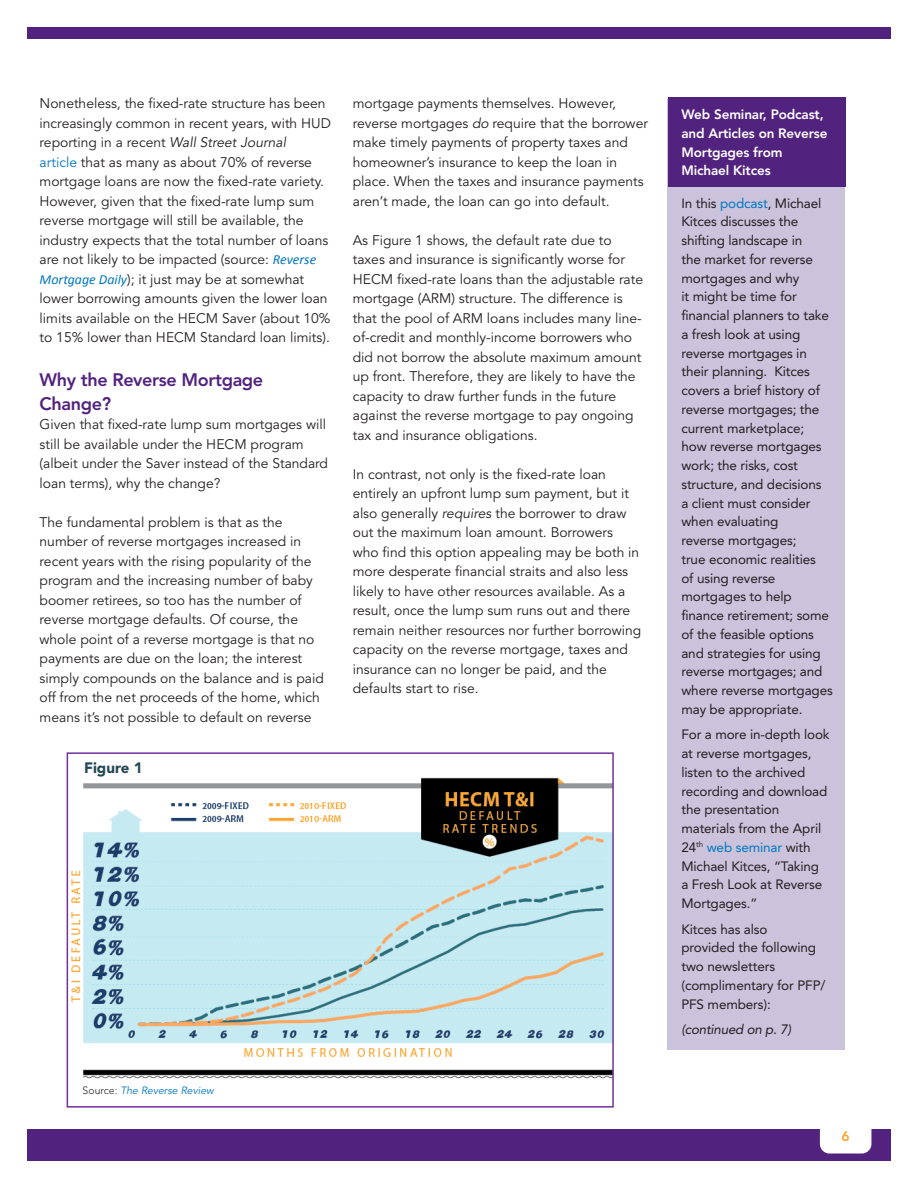
<style>
.page{position:relative;width:918px;height:1188px;background:#fff}
.page>*{position:absolute;margin:0;border:0;box-sizing:border-box;transform-origin:0 0}
.t1{font:800 18px/24px "Avenir";letter-spacing:-.02em;color:#52227f}
.t2{font:900 15px "Avenir";color:#244753}
.t3{font:13.8px/19.5px "Avenir";color:#231f20}
.t4{font:800 13.8px "Avenir";color:#faa633}
.t5{font:13.5px/18.8px "Avenir";letter-spacing:-.01em;color:#231f20}
.t6{font:800 13.5px/18.8px "Avenir";letter-spacing:-.01em;color:#fff}
.t7{font:italic 13.5px "Avenir";letter-spacing:-.02em;color:#231f20}
.t8{font:italic 10.5px "Avenir";color:#0077c0}
.s1{font-style:italic}
.s2{color:#0077c0}
.s3{font-family:"Calibri";font-style:italic;color:#0077c0}
.s4{font-weight:300;font-style:normal;color:#231f20}
</style>
<div class="page">
<div style="left:27px;top:27px;width:864px;height:12px;background:#52227f"></div>
<div style="left:27px;top:1129px;width:864px;height:32px;background:#52227f"></div>
<svg style="left:820px;top:1129px;width:51px;height:25px"></svg>
<div style="left:667px;top:98px;width:178px;height:951px;background:#cbc2dc"></div>
<div style="left:668px;top:98px;width:178px;height:89px;background:#52227f"></div>
<img style="left:71px;top:777px;width:540px;height:302px">
<div style="left:67px;top:752px;width:547px;height:356px;border:2px solid #7030a0"></div>
<p class="t3" style="left:40px;top:94px;width:293px">Nonetheless, the fixed-rate structure has been increasingly common in recent years, with HUD reporting in a recent <span class="s1">Wall Street Journal<br></span><span class="s2">article</span> that as many as about 70% of reverse mortgage loans are now the fixed-rate variety.<br>However, given that the fixed-rate lump sum reverse mortgage will still be available, the industry expects that the total number of loans are not likely to be impacted (source: <span class="s3">Reverse Mortgage Daily</span>); it just may be at somewhat lower borrowing amounts given the lower loan limits available on the HECM Saver (about 10% to 15% lower than HECM Standard loan limits).</p>
<h1 class="t1" style="left:40px;top:368px;width:225px">Why the Reverse Mortgage<br>Change?</h1>
<p class="t3" style="left:40px;top:415px;width:290px">Given that fixed-rate lump sum mortgages will still be available under the HECM program (albeit under the Saver instead of the Standard loan terms), why the change?</p>
<p class="t3" style="left:40px;top:513px;width:286px">The fundamental problem is that as the number of reverse mortgages increased in recent years with the rising popularity of the program and the increasing number of baby boomer retirees, so too has the number of reverse mortgage defaults. Of course, the whole point of a reverse mortgage is that no payments are due on the loan; the interest simply compounds on the balance and is paid off from the net proceeds of the home, which means it’s not possible to default on reverse</p>
<p class="t2" style="left:84px;top:759px;width:60px">Figure 1</p>
<p class="t3" style="left:353px;top:94px;width:297px">mortgage payments themselves. However, reverse mortgages <span class="s1">do</span> require that the borrower make timely payments of property taxes and homeowner’s insurance to keep the loan in place. When the taxes and insurance payments aren’t made, the loan can go into default.</p>
<p class="t3" style="left:353px;top:231px;width:292px">As Figure 1 shows, the default rate due to taxes and insurance is significantly worse for HECM fixed-rate loans than the adjustable rate mortgage (ARM) structure. The difference is that the pool of ARM loans includes many line&shy;of-credit and monthly-income borrowers who did not borrow the absolute maximum amount up front. Therefore, they are likely to have the capacity to draw further funds in the future against the reverse mortgage to pay ongoing tax and insurance obligations.</p>
<p class="t3" style="left:353px;top:465px;width:290px">In contrast, not only is the fixed-rate loan entirely an upfront lump sum payment, but it also generally <span class="s1">requires</span> the borrower to draw out the maximum loan amount. Borrowers who find this option appealing may be both in more desperate financial straits and also less likely to have other resources available. As a result, once the lump sum runs out and there remain neither resources nor further borrowing capacity on the reverse mortgage, taxes and insurance can no longer be paid, and the defaults start to rise.</p>
<p class="t8" style="left:83px;top:1084px;width:133px"><span class="s4">Source:</span> The Reverse Review</p>
<p class="t6" style="left:681px;top:105px;width:148px">Web Seminar, Podcast, and Articles on Reverse<br>Mortgages from<br>Michael Kitces</p>
<p class="t5" style="left:681px;top:194px;width:153px">In this <span class="s2">podcast</span>, Michael<br>Kitces discusses the shifting landscape in<br>the market for reverse mortgages and why<br>it might be time for financial planners to take a fresh look at using reverse mortgages in their planning. Kitces covers a brief history of reverse mortgages; the current marketplace;<br>how reverse mortgages work; the risks, cost structure, and decisions<br>a client must consider when evaluating<br>reverse mortgages;<br>true economic realities<br>of using reverse mortgages to help finance retirement; some of the feasible options and strategies for using reverse mortgages; and where reverse mortgages may be appropriate.</p>
<p class="t5" style="left:681px;top:725px;width:150px">For a more in-depth look at reverse mortgages, listen to the archived recording and download the presentation materials from the April<br>24<sup>th</sup> <span class="s2">web seminar</span> with<br>Michael Kitces, “Taking<br>a Fresh Look at Reverse<br>Mortgages.”</p>
<p class="t5" style="left:681px;top:920px;width:146px">Kitces has also<br>provided the following two newsletters (complimentary for PFP/<br>PFS members):</p>
<p class="t7" style="left:681px;top:1022px;width:111px">(continued on p. 7)</p>
<p class="t4" style="left:842px;top:1128px;width:10px">6</p>
</div>
